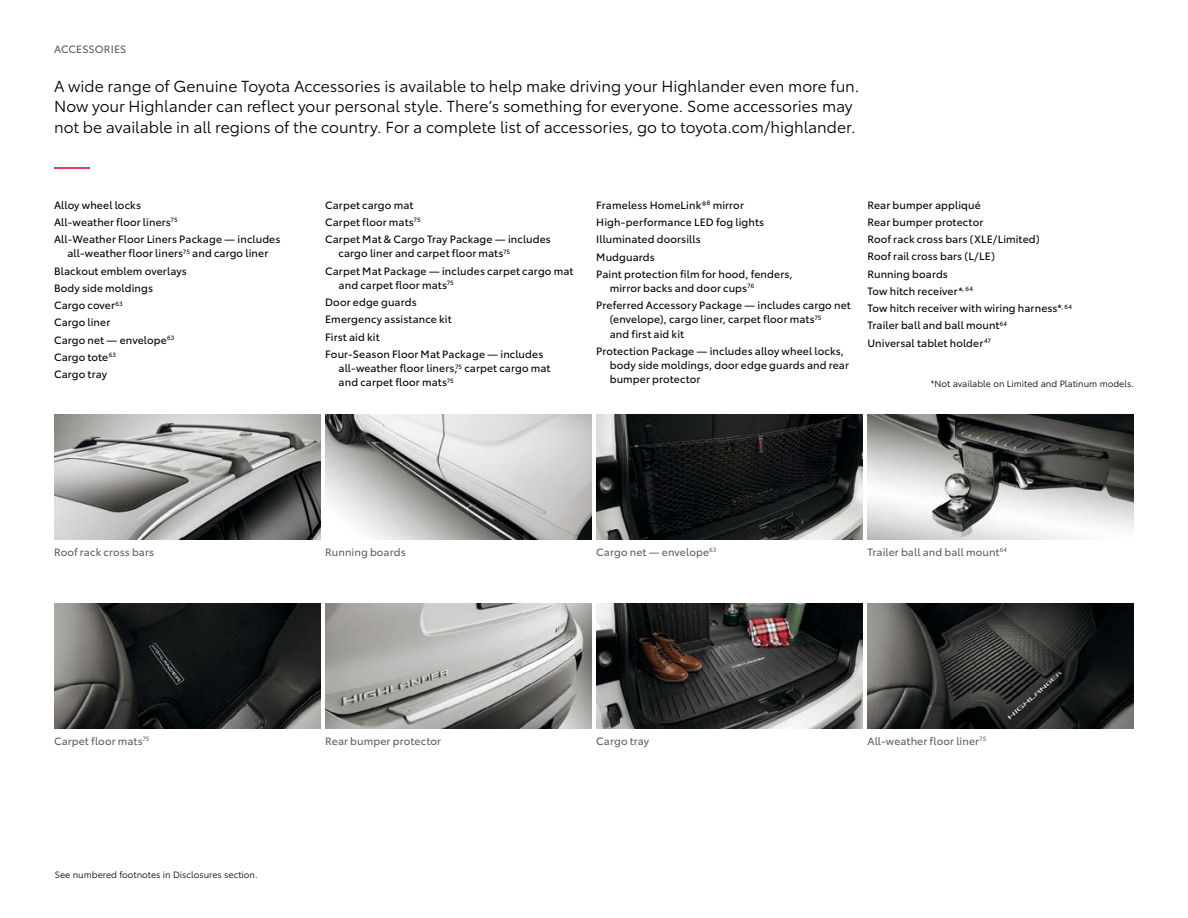
<style>
.page{position:relative;width:1188px;height:918px;background:#fff}
.page>*{position:absolute;margin:0;border:0;box-sizing:border-box;transform-origin:0 0}
.t1{font:15.75px/20.2px "Toyota Type";letter-spacing:-.005em;color:#000}
.t2{font:10.5px/17.2px "Toyota Type";letter-spacing:.01em;color:#000}
.t3{font:10.5px "Toyota Type";letter-spacing:.01em;color:#5f6062}
.t4{font:9px "Toyota Type";color:#000}
</style>
<div class="page">
<img style="left:54px;top:414px;width:267px;height:126px">
<img style="left:325px;top:414px;width:267px;height:126px">
<img style="left:596px;top:414px;width:267px;height:126px">
<img style="left:867px;top:414px;width:267px;height:126px">
<img style="left:54px;top:603px;width:267px;height:126px">
<img style="left:867px;top:603px;width:267px;height:126px">
<img style="left:325px;top:603px;width:267px;height:126px">
<img style="left:596px;top:603px;width:267px;height:126px">
<hr style="left:54px;top:167px;width:36px;height:2px;background:#dc002e">
<p class="t3" style="left:54px;top:41px;width:74px">ACCESSORIES</p>
<p class="t1" style="left:54px;top:75px;width:807px">A wide range of Genuine Toyota Accessories is available to help make driving your Highlander even more fun.<br>Now your Highlander can reflect your personal style. There’s something for everyone. Some accessories may not be available in all regions of the country. For a complete list of accessories, go to toyota.com/highlander.</p>
<p class="t2" style="left:54px;top:196px;width:228px">Alloy wheel locks<br>All-weather floor liners<sup>75<br></sup>All-Weather Floor Liners Package — includes</p>
<p class="t2" style="left:54px;top:244px;width:216px;text-indent:14px">all-weather floor liners<sup>75</sup> and cargo liner<br>Blackout emblem overlays<br>Body side moldings<br>Cargo cover<sup>63<br></sup>Cargo liner<br>Cargo net — envelope<sup>63<br></sup>Cargo tote<sup>63<br></sup>Cargo tray</p>
<p class="t2" style="left:325px;top:196px;width:227px">Carpet cargo mat<br>Carpet floor mats<sup>75<br></sup>Carpet Mat &amp; Cargo Tray Package — includes</p>
<p class="t2" style="left:325px;top:244px;width:250px;text-indent:14px">cargo liner and carpet floor mats<sup>75<br></sup>Carpet Mat Package — includes carpet cargo mat</p>
<p class="t2" style="left:325px;top:276px;width:220px;text-indent:14px">and carpet floor mats<sup>75<br></sup>Door edge guards<br>Emergency assistance kit<br>First aid kit<br>Four-Season Floor Mat Package — includes</p>
<p class="t2" style="left:339px;top:361px;width:213px;line-height:14.2px">all-weather floor liners,<sup>75</sup> carpet cargo mat and carpet floor mats<sup>75</sup></p>
<p class="t2" style="left:596px;top:196px;width:198px">Frameless HomeLink®<sup>8</sup> mirror<br>High-performance LED fog lights<br>Illuminated doorsills<br>Mudguards<br>Paint protection film for hood, fenders,</p>
<p class="t2" style="left:596px;top:279px;width:256px;text-indent:14px">mirror backs and door cups<sup>76<br></sup>Preferred Accessory Package — includes cargo net</p>
<p class="t2" style="left:610px;top:312px;width:213px;line-height:14.2px">(envelope), cargo liner, carpet floor mats<sup>75 </sup>and first aid kit</p>
<p class="t2" style="left:610px;top:343px;width:241px;line-height:14.2px;text-indent:-14px">Protection Package — includes alloy wheel locks, body side moldings, door edge guards and rear bumper protector</p>
<p class="t2" style="left:867px;top:196px;width:206px">Rear bumper appliqué<br>Rear bumper protector<br>Roof rack cross bars (XLE/Limited)<br>Roof rail cross bars (L/LE)<br>Running boards<br>Tow hitch receiver*<sup>,</sup> <sup>64<br></sup>Tow hitch receiver with wiring harness*<sup>,</sup> <sup>64<br></sup>Trailer ball and ball mount<sup>64<br></sup>Universal tablet holder<sup>47</sup></p>
<p class="t4" style="left:931px;top:377px;width:205px">*Not available on Limited and Platinum models.</p>
<p class="t3" style="left:54px;top:544px;width:102px">Roof rack cross bars</p>
<p class="t3" style="left:325px;top:544px;width:82px">Running boards</p>
<p class="t3" style="left:596px;top:544px;width:122px">Cargo net — envelope<sup>63</sup></p>
<p class="t3" style="left:867px;top:544px;width:141px">Trailer ball and ball mount<sup>64</sup></p>
<p class="t3" style="left:54px;top:733px;width:97px">Carpet floor mats<sup>75</sup></p>
<p class="t4" style="left:55px;top:868px;width:204px">See numbered footnotes in Disclosures section.</p>
<p class="t3" style="left:325px;top:733px;width:117px">Rear bumper protector</p>
<p class="t3" style="left:596px;top:733px;width:55px">Cargo tray</p>
<p class="t3" style="left:867px;top:733px;width:121px">All-weather floor liner<sup>75</sup></p>
</div>
